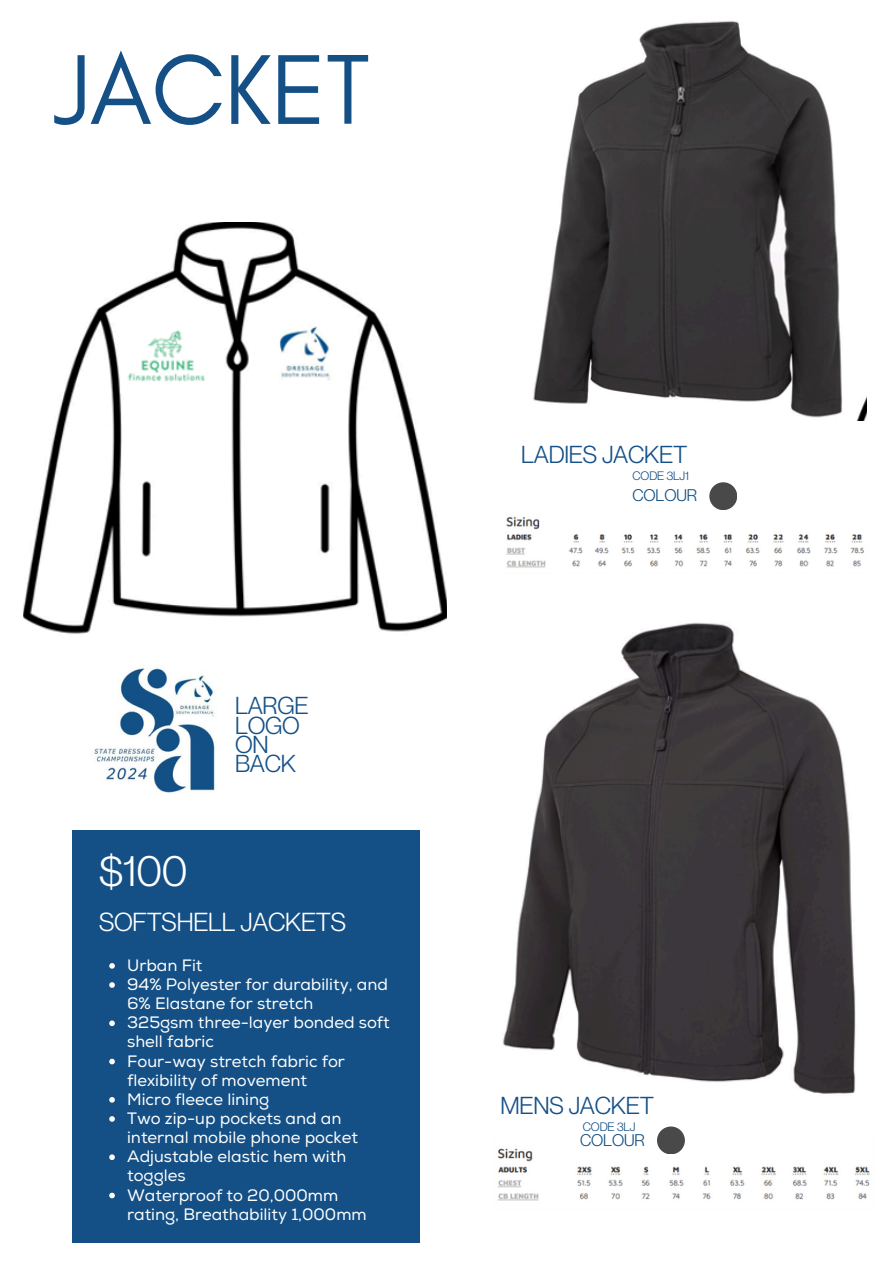
<style>
.page{position:relative;width:894px;height:1264px;background:#fff}
.page>*{position:absolute;margin:0;border:0;box-sizing:border-box;transform-origin:0 0}
.t1{font:101.1px "Glacial Indifference";letter-spacing:-.01em;color:#145086}
.t2{font:43.05px "Neue Montreal";color:#fff}
.t3{font:25.5px "Neue Montreal";letter-spacing:-.01em;color:#fff}
.t4{font:24px/19.2px "Neue Montreal";letter-spacing:-.01em;color:#145086}
.t5{font:16.5px/19.2px "Nexa";color:#fff}
.t6{font:16.5px "Neue Montreal";letter-spacing:-.01em;color:#145086}
.t7{font:12px "Neue Montreal";letter-spacing:-.01em;color:#145086}
</style>
<div class="page">
<div style="left:72px;top:830px;width:347px;height:412px;background:#145086"></div>
<img style="left:23px;top:222px;width:423px;height:412px">
<div style="left:0;top:166px;width:69px;height:207px;background:#fff"></div>
<img style="left:506px;top:508px;width:358px;height:60px">
<img style="left:533px;top:20px;width:333px;height:400px">
<img style="left:503px;top:622px;width:353px;height:472px">
<img style="left:94px;top:668px;width:121px;height:125px">
<img style="left:497px;top:1137px;width:373px;height:64px">
<svg style="left:109px;top:963px;width:6px;height:5px"></svg>
<svg style="left:109px;top:982px;width:6px;height:5px"></svg>
<svg style="left:109px;top:1020px;width:6px;height:6px"></svg>
<svg style="left:109px;top:1058px;width:6px;height:6px"></svg>
<svg style="left:109px;top:1097px;width:6px;height:5px"></svg>
<svg style="left:109px;top:1116px;width:6px;height:5px"></svg>
<svg style="left:109px;top:1154px;width:6px;height:5px"></svg>
<svg style="left:109px;top:1192px;width:6px;height:6px"></svg>
<div style="left:709px;top:482px;width:28px;height:28px;background:#4a494a;border-radius:50%"></div>
<div style="left:656px;top:1126px;width:28px;height:28px;background:#4a494a;border-radius:50%"></div>
<p class="t1" style="left:54px;top:28px;width:318px">JACKET</p>
<h2 class="t2" style="left:99px;top:844px;width:90px">$100</h2>
<p class="t4" style="left:235px;top:696px;width:75px">LARGE<br>LOGO<br>ON<br>BACK</p>
<h3 class="t3" style="left:99px;top:905px;width:249px">SOFTSHELL JACKETS</h3>
<h3 class="t5" style="left:127px;top:956px;width:77px">Urban Fit</h3>
<p class="t5" style="left:127px;top:975px;width:262px">94% Polyester for durability, and<br>6% Elastane for stretch</p>
<p class="t5" style="left:127px;top:1013px;width:264px">325gsm three-layer bonded soft shell fabric</p>
<p class="t5" style="left:127px;top:1051px;width:219px">Four-way stretch fabric for flexibility of movement</p>
<p class="t5" style="left:127px;top:1090px;width:143px">Micro fleece lining</p>
<p class="t5" style="left:127px;top:1109px;width:232px">Two zip-up pockets and an internal mobile phone pocket</p>
<p class="t5" style="left:127px;top:1147px;width:220px">Adjustable elastic hem with toggles</p>
<p class="t5" style="left:127px;top:1185px;width:241px">Waterproof to 20,000mm rating, Breathability 1,000mm</p>
<p class="t4" style="left:521px;top:444px;width:168px">LADIES JACKET</p>
<h3 class="t7" style="left:632px;top:468px;width:58px">CODE 3LJ1</h3>
<h4 class="t6" style="left:632px;top:485px;width:66px">COLOUR</h4>
<p class="t4" style="left:500px;top:1095px;width:155px">MENS JACKET</p>
<p class="t7" style="left:582px;top:1119px;width:54px">CODE 3LJ</p>
<p class="t6" style="left:580px;top:1129px;width:66px">COLOUR</p>
</div>
